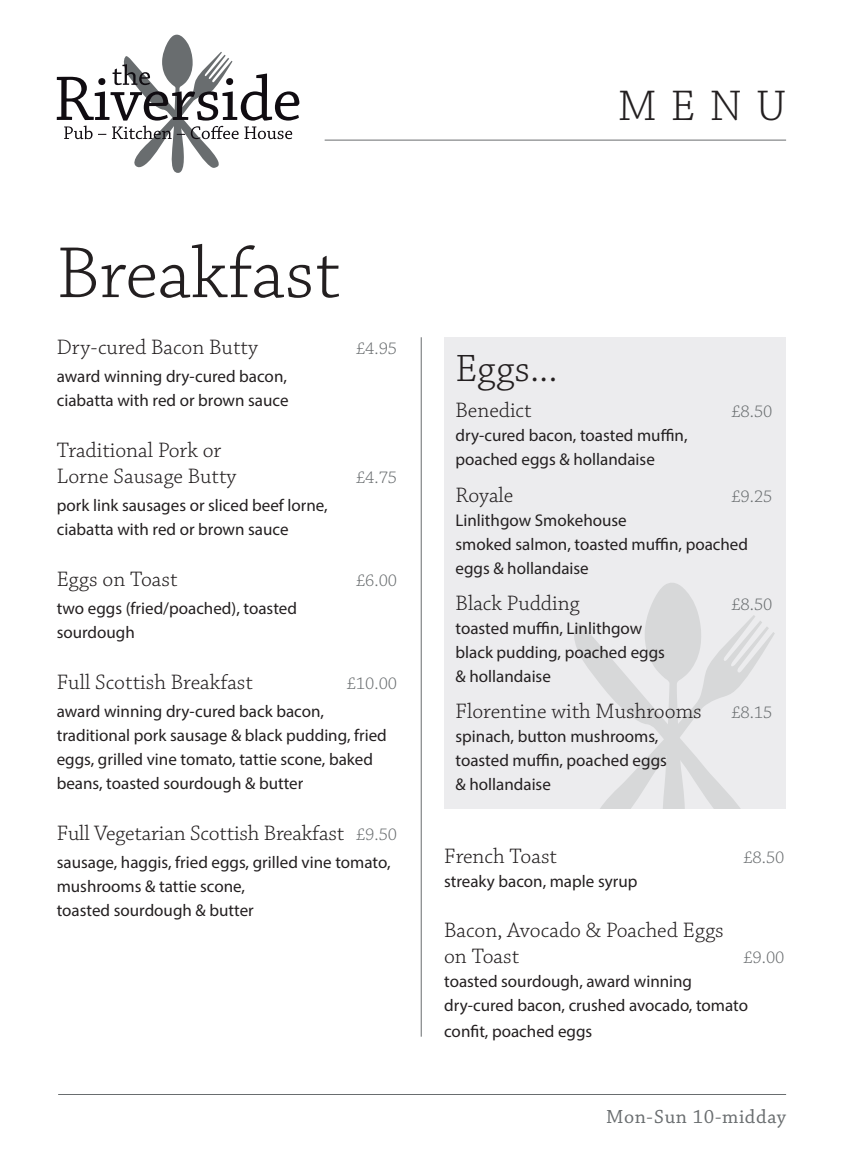
<style>
.page{position:relative;width:852px;height:1155px;background:#fff}
.page>*{position:absolute;margin:0;border:0;box-sizing:border-box;transform-origin:0 0}
.NEW_description{font:300 76px "Chaparral Pro";color:#231f20}
.NEW_description-2{font:300 45px "Chaparral Pro";color:#231f20}
.NEW_Heading{font:300 40px "Chaparral Pro";color:#231f20}
.NEW_food_item{font:300 22px/26px "Chaparral Pro";color:#231f20}
.Descriptor{font:20px "Chaparral Pro";letter-spacing:.035em;color:#696d6f}
.NEW_food_item-2{font:300 18px "Chaparral Pro";color:#696d6f}
.NEW_food_item-3{font:17px/24px "Myriad Pro";color:#231f20}
.NEW_description-3{font:17px/24px "Myriad Pro";color:#231f20}
.s1{font-size:18px;color:#696d6f}
</style>
<div class="page">
<svg style="left:57px;top:34px;width:242px;height:139px"></svg>
<hr style="left:324px;top:139px;width:461px;height:1px;background:#696d6f">
<hr style="left:58px;top:1093px;width:727px;height:1px;background:#696d6f">
<hr style="left:420px;top:337px;width:1px;height:699px;background:#696d6f">
<div style="left:444px;top:337px;width:341px;height:471px;background:#ececee"></div>
<svg style="left:574px;top:583px;width:200px;height:225px"></svg>
<p class="NEW_description-2" style="left:617px;top:81px;width:169px">MENU</p>
<p class="NEW_description" style="left:57px;top:231px;width:285px">Breakfast</p>
<p class="NEW_food_item" style="left:57px;top:334px;width:202px">Dry-cured Bacon Butty</p>
<p class="NEW_food_item-2" style="left:356px;top:338px;width:43px">£4.95</p>
<p class="NEW_food_item-3" style="left:57px;top:364px;width:233px">award winning dry-cured bacon, ciabatta with red or brown sauce</p>
<p class="NEW_food_item" style="left:57px;top:437px;width:181px">Traditional Pork or<br>Lorne Sausage Butty</p>
<p class="NEW_food_item-2" style="left:356px;top:467px;width:43px">£4.75</p>
<p class="NEW_description-3" style="left:57px;top:493px;width:272px">pork link sausages or sliced beef lorne, ciabatta with red or brown sauce</p>
<p class="NEW_food_item" style="left:57px;top:566px;width:122px">Eggs on Toast</p>
<p class="NEW_food_item-2" style="left:356px;top:570px;width:43px">£6.00</p>
<p class="NEW_description-3" style="left:57px;top:596px;width:241px">two eggs (fried/poached), toasted sourdough</p>
<p class="NEW_food_item" style="left:57px;top:669px;width:198px">Full Scottish Breakfast</p>
<p class="NEW_food_item-2" style="left:346px;top:673px;width:52px">£10.00</p>
<p class="NEW_description-3" style="left:57px;top:699px;width:331px">award winning dry-cured back bacon, traditional pork sausage &amp; black pudding, fried eggs, grilled vine tomato, tattie scone, baked beans, toasted sourdough &amp; butter</p>
<p class="NEW_food_item" style="left:57px;top:820px;width:342px">Full Vegetarian Scottish Breakfast <span class="s1">£9.50</span></p>
<p class="NEW_description-3" style="left:57px;top:849px;width:335px">sausage, haggis, fried eggs, grilled vine tomato, mushrooms &amp; tattie scone,<br>toasted sourdough &amp; butter</p>
<p class="NEW_Heading" style="left:455px;top:346px;width:104px">Eggs...</p>
<p class="NEW_food_item" style="left:455px;top:398px;width:78px">Benedict</p>
<p class="NEW_food_item-2" style="left:731px;top:401px;width:43px">£8.50</p>
<p class="NEW_food_item-3" style="left:455px;top:423px;width:233px">dry-cured bacon, toasted muffin, poached eggs &amp; hollandaise</p>
<p class="NEW_food_item" style="left:455px;top:482px;width:59px">Royale</p>
<p class="NEW_food_item-2" style="left:731px;top:486px;width:43px">£9.25</p>
<p class="NEW_food_item-3" style="left:455px;top:507px;width:294px">Linlithgow Smokehouse<br>smoked salmon, toasted muffin, poached eggs &amp; hollandaise</p>
<p class="NEW_food_item" style="left:455px;top:590px;width:125px">Black Pudding</p>
<p class="NEW_food_item-2" style="left:731px;top:594px;width:43px">£8.50</p>
<p class="NEW_food_item-3" style="left:455px;top:615px;width:211px">toasted muffin, Linlithgow black pudding, poached eggs &amp; hollandaise</p>
<p class="NEW_food_item" style="left:455px;top:699px;width:248px">Florentine with Mushrooms</p>
<p class="NEW_food_item-2" style="left:731px;top:702px;width:43px">£8.15</p>
<p class="NEW_food_item-3" style="left:455px;top:724px;width:213px">spinach, button mushrooms, toasted muffin, poached eggs &amp; hollandaise</p>
<p class="NEW_food_item" style="left:444px;top:843px;width:114px">French Toast</p>
<p class="NEW_food_item-2" style="left:743px;top:847px;width:43px">£8.50</p>
<p class="NEW_food_item-3" style="left:444px;top:868px;width:195px">streaky bacon, maple syrup</p>
<p class="NEW_food_item" style="left:444px;top:917px;width:281px">Bacon, Avocado &amp; Poached Eggs on Toast</p>
<p class="NEW_food_item-2" style="left:743px;top:947px;width:43px">£9.00</p>
<p class="NEW_food_item-3" style="left:444px;top:968px;width:305px">toasted sourdough, award winning dry-cured bacon, crushed avocado, tomato</p>
<p class="NEW_food_item-3" style="left:444px;top:1018px;width:150px">confit, poached eggs</p>
<p class="Descriptor" style="left:605px;top:1105px;width:181px">Mon-Sun 10-midday</p>
</div>
